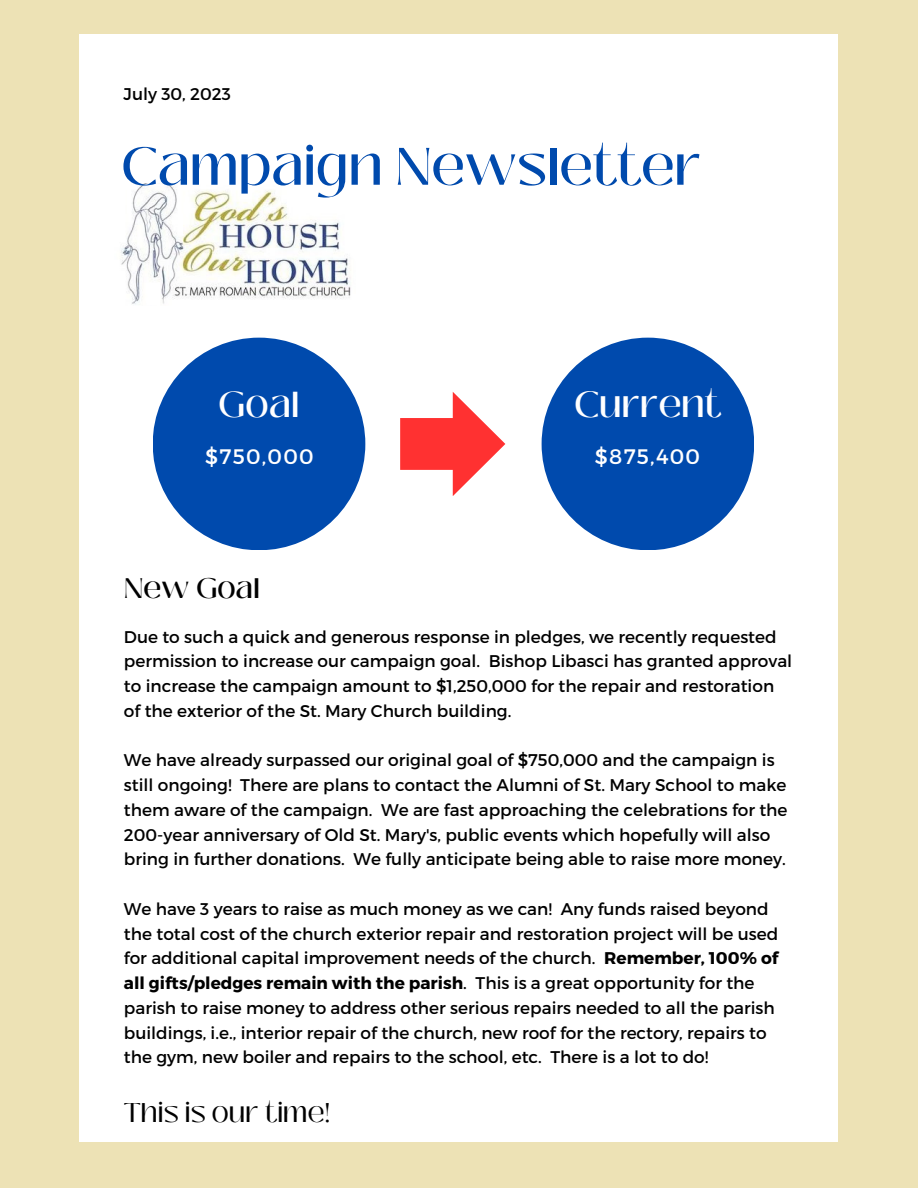
<style>
.page{position:relative;width:918px;height:1188px;background:#ede2b5}
.page>*{position:absolute;margin:0;border:0;box-sizing:border-box;transform-origin:0 0}
.t1{font:500 52.5px "Black Mango";color:#004aad}
.t2{font:500 36px "Black Mango";color:#fff}
.t3{font:500 28.2px "Black Mango";color:#000}
.t4{font:27px "Black Mango";color:#000}
.t5{font:21px "Montserrat";letter-spacing:.06em;color:#fff}
.t6{font:16.95px/24.8px "Montserrat";color:#000}
.s1{font-weight:700}
</style>
<div class="page">
<div style="left:80px;top:34px;width:758px;height:1108px;background:#fff"></div>
<img style="left:121px;top:184px;width:230px;height:120px">
<div style="left:153px;top:338px;width:212px;height:212px;background:#004aad;border-radius:50%"></div>
<div style="left:542px;top:338px;width:212px;height:212px;background:#004aad;border-radius:50%"></div>
<svg style="left:400px;top:392px;width:105px;height:104px"></svg>
<p class="t6" style="left:124px;top:80px;width:109px">July 30, 2023</p>
<p class="t1" style="left:121px;top:127px;width:582px">Campaign Newsletter</p>
<p class="t2" style="left:574px;top:377px;width:149px">Current</p>
<p class="t2" style="left:218px;top:377px;width:83px">Goal</p>
<p class="t5" style="left:205px;top:443px;width:110px">$750,000</p>
<p class="t5" style="left:595px;top:443px;width:107px">$875,400</p>
<p class="t3" style="left:124px;top:567px;width:138px">New Goal</p>
<p class="t6" style="left:124px;top:623px;width:670px">Due to such a quick and generous response in pledges, we recently requested permission to increase our campaign goal. Bishop Libasci has granted approval to increase the campaign amount to $1,250,000 for the repair and restoration of the exterior of the St. Mary Church building.</p>
<p class="t6" style="left:124px;top:747px;width:665px">We have already surpassed our original goal of $750,000 and the campaign is still ongoing! There are plans to contact the Alumni of St. Mary School to make them aware of the campaign. We are fast approaching the celebrations for the 200-year anniversary of Old St. Mary's, public events which hopefully will also bring in further donations. We fully anticipate being able to raise more money.</p>
<p class="t6" style="left:124px;top:896px;width:656px">We have 3 years to raise as much money as we can! Any funds raised beyond the total cost of the church exterior repair and restoration project will be used for additional capital improvement needs of the church. <span class="s1">Remember, 100% of all gifts/pledges remain with the parish</span>. This is a great opportunity for the parish to raise money to address other serious repairs needed to all the parish buildings, i.e., interior repair of the church, new roof for the rectory, repairs to the gym, new boiler and repairs to the school, etc. There is a lot to do!</p>
<p class="t4" style="left:124px;top:1092px;width:208px">This is our time!</p>
</div>
